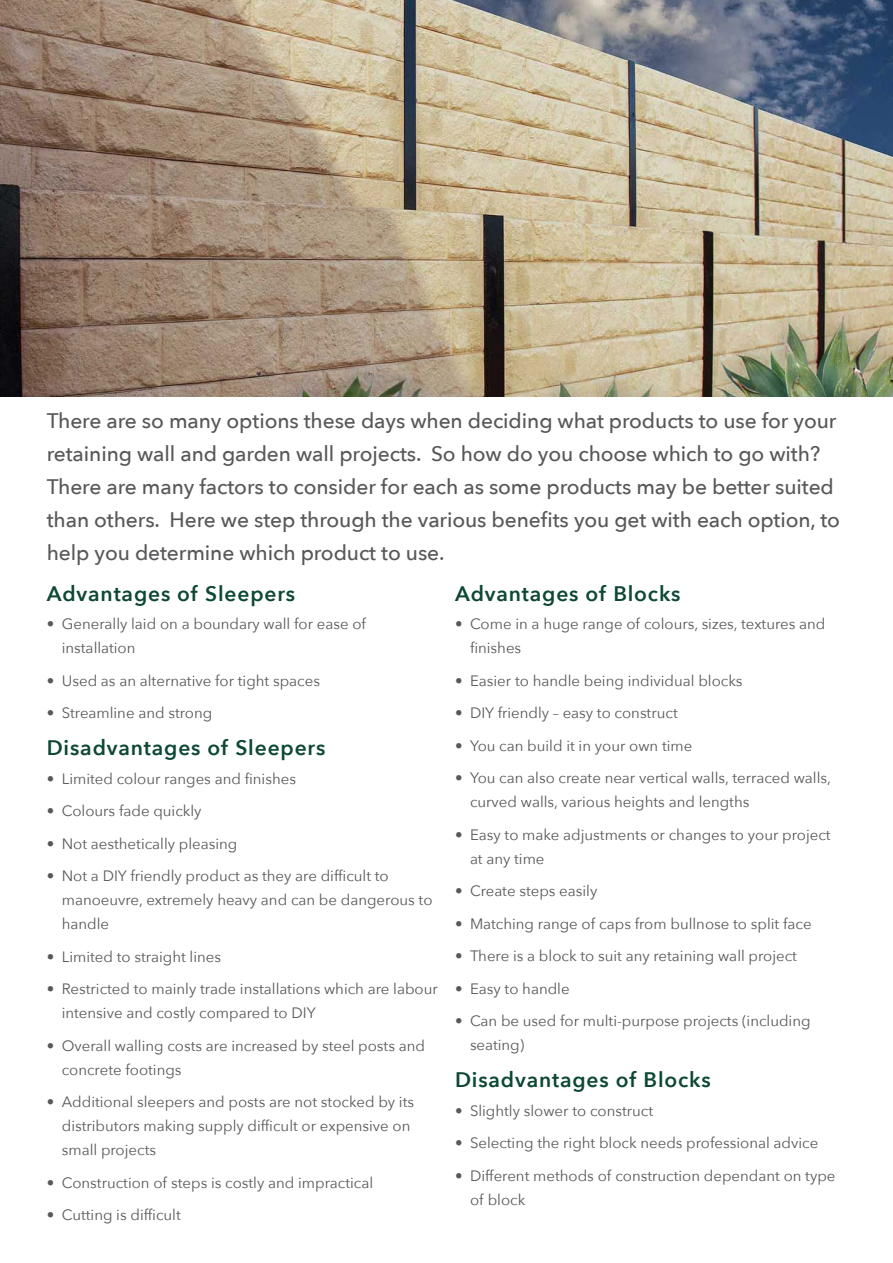
<style>
.page{position:relative;width:893px;height:1263px;background:#fff}
.page>*{position:absolute;margin:0;border:0;box-sizing:border-box;transform-origin:0 0}
.Intro_Copy{font:500 21px/33px "Avenir Next";letter-spacing:-.005em;color:#57585a}
.Sub_Headings_-_Green{font:600 21px "Avenir Next";letter-spacing:.04em;color:#0d4735}
.t1{font:15px/24px "Avenir Next";color:#57585a}
</style>
<div class="page">
<img style="left:0;top:0;width:893px;height:397px">
<p class="Intro_Copy" style="left:47px;top:403px;width:795px">There are so many options these days when deciding what products to use for your retaining wall and garden wall projects. So how do you choose which to go with?<br>There are many factors to consider for each as some products may be better suited than others. Here we step through the various benefits you get with each option, to help you determine which product to use.</p>
<p class="Sub_Headings_-_Green" style="left:455px;top:575px;width:227px">Advantages of Blocks</p>
<p class="t1" style="left:470px;top:611px;width:357px;text-indent:-15px">• Come in a huge range of colours, sizes, textures and finishes</p>
<p class="t1" style="left:455px;top:668px;width:289px">• Easier to handle being individual blocks</p>
<p class="t1" style="left:455px;top:700px;width:224px">• DIY friendly – easy to construct</p>
<p class="t1" style="left:455px;top:733px;width:239px">• You can build it in your own time</p>
<p class="t1" style="left:470px;top:765px;width:363px;text-indent:-15px">• You can also create near vertical walls, terraced walls, curved walls, various heights and lengths</p>
<p class="t1" style="left:470px;top:822px;width:362px;text-indent:-15px">• Easy to make adjustments or changes to your project at any time</p>
<p class="t1" style="left:455px;top:878px;width:144px">• Create steps easily</p>
<p class="t1" style="left:455px;top:911px;width:358px">• Matching range of caps from bullnose to split face</p>
<p class="t1" style="left:455px;top:943px;width:344px">• There is a block to suit any retaining wall project</p>
<p class="t1" style="left:455px;top:976px;width:116px">• Easy to handle</p>
<p class="t1" style="left:470px;top:1008px;width:342px;text-indent:-15px">• Can be used for multi-purpose projects (including seating)</p>
<p class="Sub_Headings_-_Green" style="left:455px;top:1062px;width:257px">Disadvantages of Blocks</p>
<p class="t1" style="left:455px;top:1098px;width:200px">• Slightly slower to construct</p>
<p class="t1" style="left:455px;top:1130px;width:365px">• Selecting the right block needs professional advice</p>
<p class="t1" style="left:470px;top:1163px;width:367px;text-indent:-15px">• Different methods of construction dependant on type of block</p>
<p class="Sub_Headings_-_Green" style="left:47px;top:575px;width:250px">Advantages of Sleepers</p>
<p class="t1" style="left:62px;top:611px;width:306px;text-indent:-15px">• Generally laid on a boundary wall for ease of installation</p>
<p class="t1" style="left:47px;top:668px;width:275px">• Used as an alternative for tight spaces</p>
<p class="t1" style="left:47px;top:700px;width:167px">• Streamline and strong</p>
<p class="Sub_Headings_-_Green" style="left:47px;top:730px;width:280px">Disadvantages of Sleepers</p>
<p class="t1" style="left:47px;top:766px;width:251px">• Limited colour ranges and finishes</p>
<p class="t1" style="left:47px;top:798px;width:156px">• Colours fade quickly</p>
<p class="t1" style="left:47px;top:831px;width:192px">• Not aesthetically pleasing</p>
<p class="t1" style="left:62px;top:863px;width:372px;text-indent:-15px">• Not a DIY friendly product as they are difficult to manoeuvre, extremely heavy and can be dangerous to handle</p>
<p class="t1" style="left:47px;top:944px;width:176px">• Limited to straight lines</p>
<p class="t1" style="left:62px;top:976px;width:378px;text-indent:-15px">• Restricted to mainly trade installations which are labour intensive and costly compared to DIY</p>
<p class="t1" style="left:62px;top:1033px;width:365px;text-indent:-15px">• Overall walling costs are increased by steel posts and concrete footings</p>
<p class="t1" style="left:62px;top:1089px;width:354px;text-indent:-15px">• Additional sleepers and posts are not stocked by its distributors making supply difficult or expensive on small projects</p>
<p class="t1" style="left:47px;top:1170px;width:328px">• Construction of steps is costly and impractical</p>
<p class="t1" style="left:47px;top:1202px;width:136px">• Cutting is difficult</p>
</div>
